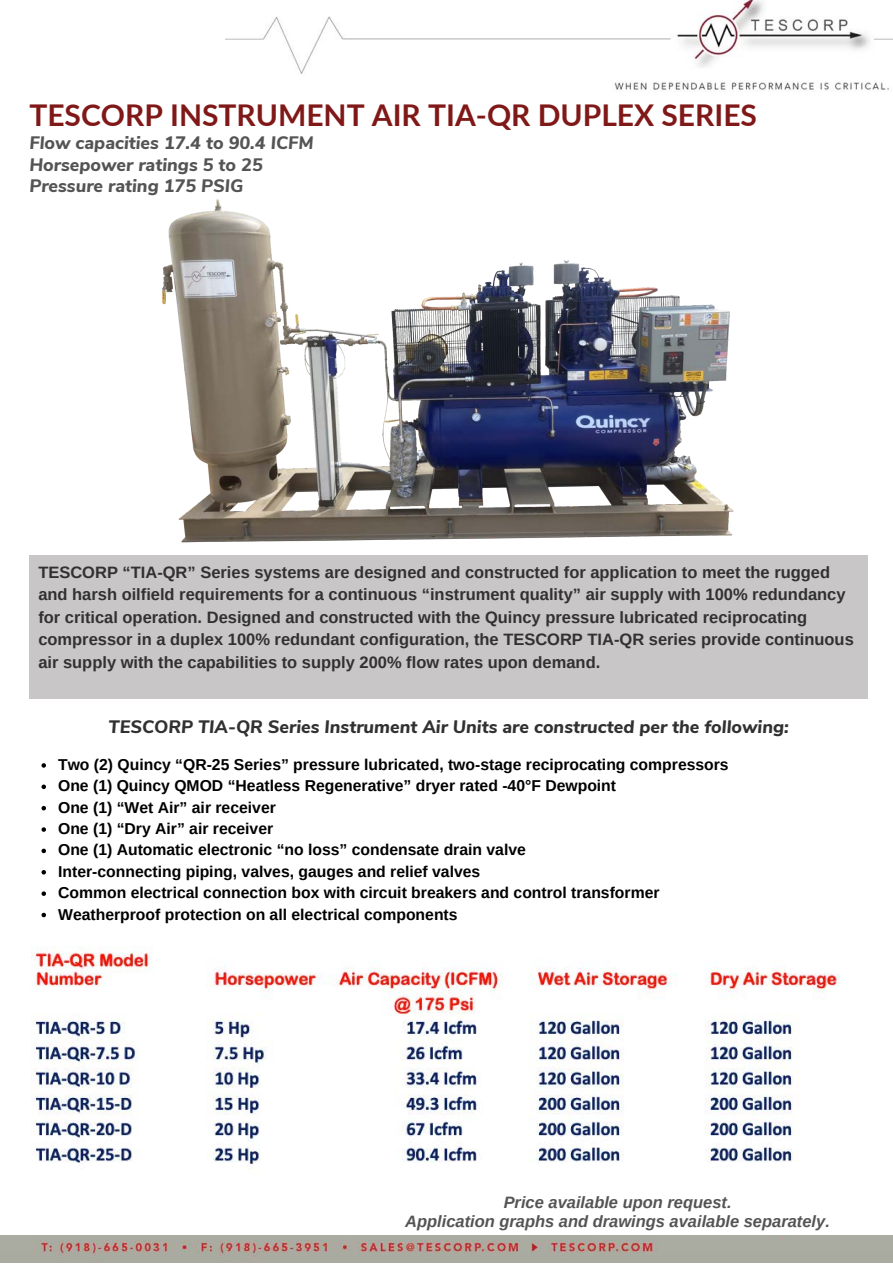
<style>
.page{position:relative;width:893px;height:1264px;background:#fff}
.page>*{position:absolute;margin:0;border:0;box-sizing:border-box;transform-origin:0 0}
.t1{font:700 30px "Lato";color:#801818}
.t2{font:italic 800 18px/21.3px "Nunito Sans";color:#545454}
.t3{font:italic 800 18px "Nunito Sans";color:#323131}
.t4{font:700 16.5px/22.5px "Arimo";color:#323131}
.t5{font:italic 700 16.5px/19px "Arimo";color:#545454;text-align:center}
.t6{font:700 15.75px/21.3px "Arimo";color:#000}
</style>
<div class="page">
<img style="left:0;top:1235px;width:892px;height:27px">
<div style="left:29px;top:555px;width:839px;height:144px;background:#c8c6c6"></div>
<img style="left:226px;top:0;width:666px;height:91px">
<img style="left:162px;top:199px;width:572px;height:344px">
<img style="left:31px;top:946px;width:809px;height:223px">
<svg style="left:41px;top:763px;width:5px;height:4px"></svg>
<svg style="left:41px;top:784px;width:5px;height:5px"></svg>
<svg style="left:41px;top:806px;width:5px;height:4px"></svg>
<svg style="left:41px;top:827px;width:5px;height:4px"></svg>
<svg style="left:41px;top:848px;width:5px;height:5px"></svg>
<svg style="left:41px;top:870px;width:5px;height:4px"></svg>
<svg style="left:41px;top:891px;width:5px;height:4px"></svg>
<svg style="left:41px;top:912px;width:5px;height:5px"></svg>
<h1 class="t1" style="left:29px;top:97px;width:729px">TESCORP INSTRUMENT AIR TIA-QR DUPLEX SERIES</h1>
<p class="t2" style="left:29px;top:133px;width:286px">Flow capacities 17.4 to 90.4 ICFM<br>Horsepower ratings 5 to 25<br>Pressure rating 175 PSIG</p>
<p class="t4" style="left:38px;top:561px;width:816px">TESCORP “TIA-QR” Series systems are designed and constructed for application to meet the rugged and harsh oilfield requirements for a continuous “instrument quality” air supply with 100% redundancy for critical operation. Designed and constructed with the Quincy pressure lubricated reciprocating compressor in a duplex 100% redundant configuration, the TESCORP TIA-QR series provide continuous air supply with the capabilities to supply 200% flow rates upon demand.</p>
<p class="t3" style="left:108px;top:715px;width:681px">TESCORP TIA-QR Series Instrument Air Units are constructed per the following:</p>
<p class="t6" style="left:58px;top:753px;width:672px">Two (2) Quincy “QR-25 Series” pressure lubricated, two-stage reciprocating compressors One (1) Quincy QMOD “Heatless Regenerative” dryer rated -40°F Dewpoint<br>One (1) “Wet Air” air receiver<br>One (1) “Dry Air” air receiver<br>One (1) Automatic electronic “no loss” condensate drain valve<br>Inter-connecting piping, valves, gauges and relief valves<br>Common electrical connection box with circuit breakers and control transformer Weatherproof protection on all electrical components</p>
<p class="t5" style="left:405px;top:1192px;width:426px">Price available upon request.<br>Application graphs and drawings available separately.</p>
</div>
